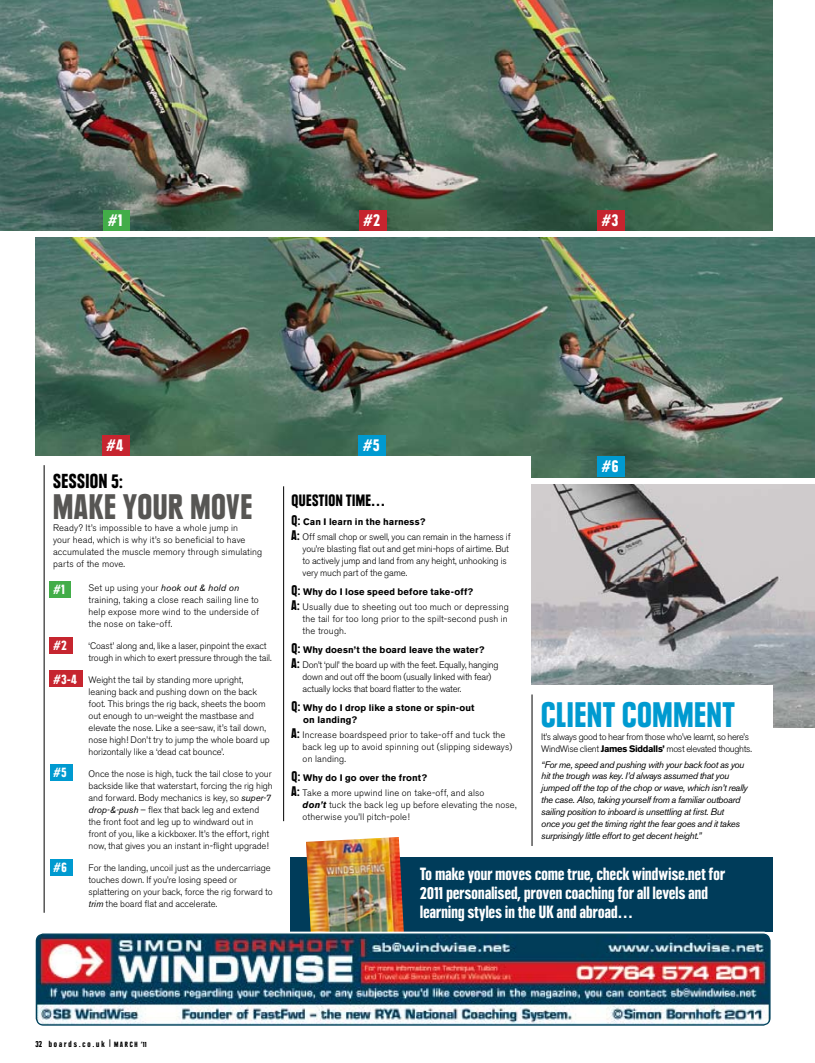
<style>
.page{position:relative;width:815px;height:1063px;background:#fff}
.page>*{position:absolute;margin:0;border:0;box-sizing:border-box;transform-origin:0 0}
.t1{font:900 condensed 35px "Plak";letter-spacing:.025em;color:#009ad0}
.t2{font:900 condensed 35px "Plak";letter-spacing:.03em;color:#575654}
.t3{font:900 condensed 20px "Plak";color:#000}
.t4{font:900 condensed 17.5px/18.8px "Plak";letter-spacing:.015em;color:#fff}
.t5{font:900 condensed 17.25px "Plak";color:#fff}
.t6{font:900 condensed 16.25px "Plak";letter-spacing:.025em;color:#000}
.t7{font:900 condensed 13.75px "Plak";color:#fff}
.t8{font:300 9.38px/11.9px "Akzidenz Grotesk BE";letter-spacing:-.005em;color:#000}
.t9{font:300 9.38px/11.9px "Akzidenz Grotesk BE";letter-spacing:.015em;color:#000}
.t10{font:italic 9.38px/11.9px "Akzidenz Grotesk BE";letter-spacing:-.035em;color:#000}
.t11{font:300 9.38px/15.4px "Akzidenz Grotesk BE";letter-spacing:-.025em;color:#000}
.t12{font:300 9.38px/11.9px "Akzidenz Grotesk BE";letter-spacing:-.035em;color:#000}
.t13{font:700 9.38px/11.9px "Akzidenz Grotesk BE";letter-spacing:.015em;color:#000}
.t14{font:900 condensed 8.75px "Plak";letter-spacing:.22em;color:#000}
.s1{font-weight:400;font-style:italic}
.s2{font-family:"Plak";font-weight:900;font-stretch:condensed;font-size:13.75px}
.s3{font-weight:700}
.s4{font-weight:700;font-style:italic}
.s5{font-size:7.5px}
</style>
<div class="page">
<img style="left:0;top:0;width:772px;height:231px">
<img style="left:35px;top:238px;width:780px;height:239px">
<div style="left:16px;top:456px;width:514px;height:136px;background:#fff"></div>
<div style="left:50px;top:581px;width:21px;height:17px;background:#42ad48"></div>
<div style="left:103px;top:210px;width:27px;height:21px;background:#42ad48"></div>
<div style="left:359px;top:210px;width:28px;height:21px;background:#c6252f"></div>
<div style="left:102px;top:435px;width:28px;height:21px;background:#c6252f"></div>
<div style="left:358px;top:435px;width:28px;height:21px;background:#009ad0"></div>
<div style="left:597px;top:456px;width:28px;height:21px;background:#009ad0"></div>
<div style="left:597px;top:210px;width:28px;height:21px;background:#c6252f"></div>
<div style="left:50px;top:637px;width:23px;height:17px;background:#c6252f"></div>
<div style="left:50px;top:671px;width:33px;height:16px;background:#c6252f"></div>
<div style="left:50px;top:764px;width:23px;height:17px;background:#009ad0"></div>
<div style="left:50px;top:859px;width:23px;height:17px;background:#009ad0"></div>
<div style="left:290px;top:857px;width:482px;height:74px;background:#003c5a"></div>
<img style="left:306px;top:837px;width:99px;height:95px">
<img style="left:40px;top:938px;width:726px;height:84px">
<div style="left:34px;top:932px;width:738px;height:96px;border:5px solid #fff;border-radius:7px"></div>
<div style="left:36px;top:934px;width:735px;height:92px;border:1px solid #00415b;border-radius:7px"></div>
<img style="left:531px;top:484px;width:284px;height:244px">
<div style="left:528px;top:685px;width:244px;height:155px;background:#fff"></div>
<hr style="left:44px;top:465px;width:1px;height:448px;background:#000">
<hr style="left:283px;top:486px;width:1px;height:335px;background:#000">
<hr style="left:532px;top:694px;width:1px;height:152px;background:#000">
<h3 class="t5" style="left:108px;top:210px;width:16px">#1</h3>
<h3 class="t5" style="left:363px;top:210px;width:18px">#2</h3>
<h3 class="t5" style="left:106px;top:435px;width:18px">#4</h3>
<h3 class="t5" style="left:363px;top:435px;width:18px">#5</h3>
<h3 class="t5" style="left:601px;top:210px;width:18px">#3</h3>
<h2 class="t3" style="left:53px;top:469px;width:9px">SESSION</h2>
<h2 class="t3" style="left:111px;top:469px;width:13px">5:</h2>
<h1 class="t2" style="left:53px;top:486px;width:199px">MAKE YOUR MOVE</h1>
<p class="t9" style="left:53px;top:522px;width:211px">Ready? It’s impossible to have a whole jump in<br>your head, which is why it’s so beneficial to have accumulated the muscle memory through simulating parts of the move.</p>
<p class="t9" style="left:89px;top:582px;width:172px">Set up using your <span class="s1">hook out &amp; hold on </span>training, taking a close reach sailing line to help expose more wind to the underside of the nose on take-off.</p>
<p class="t8" style="left:89px;top:640px;width:185px">‘Coast’ along and, like a laser, pinpoint the exact trough in which to exert pressure through the tail.</p>
<p class="t8" style="left:89px;top:675px;width:183px">Weight the tail by standing more upright, leaning back and pushing down on the back foot. This brings the rig back, sheets the boom out enough to un-weight the mastbase and elevate the nose. Like a see-saw, it’s tail down, nose high! Don’t try to jump the whole board up horizontally like a ‘dead cat bounce’.</p>
<p class="t8" style="left:89px;top:768px;width:186px">Once the nose is high, tuck the tail close to your backside like that waterstart, forcing the rig high and forward. Body mechanics is key, so <span class="s1">super-7 drop-&amp;-push</span> – flex that back leg and extend the front foot and leg up to windward out in front of you, like a kickboxer. It’s the effort, right now, that gives you an instant in-flight upgrade!</p>
<p class="t8" style="left:89px;top:862px;width:186px">For the landing, uncoil just as the undercarriage touches down. If you’re losing speed or splattering on your back, force the rig forward to <span class="s1">trim</span> the board flat and accelerate.</p>
<h3 class="t7" style="left:53px;top:581px;width:13px">#1</h3>
<h3 class="t7" style="left:53px;top:637px;width:15px">#2</h3>
<h3 class="t7" style="left:53px;top:671px;width:25px">#3-4</h3>
<h3 class="t7" style="left:53px;top:765px;width:15px">#5</h3>
<h3 class="t7" style="left:53px;top:859px;width:15px">#6</h3>
<h3 class="t6" style="left:292px;top:490px;width:95px">Question TIME…</h3>
<p class="t8" style="left:292px;top:514px;width:220px;line-height:15.4px"><span class="s2">Q:</span> <span class="s3">Can I learn in the harness?<br></span><span class="s2">A:</span> Off small chop or swell, you can remain in the harness if</p>
<p class="t8" style="left:303px;top:543px;width:208px">you’re blasting flat out and get mini-hops of airtime. But to actively jump and land from any height, unhooking is very much part of the game.</p>
<p class="t9" style="left:292px;top:584px;width:219px;line-height:15.4px"><span class="s2">Q:</span> <span class="s3">Why do I lose speed before take-off?<br></span><span class="s2">A:</span> Usually due to sheeting out too much or depressing</p>
<p class="t9" style="left:303px;top:613px;width:207px">the tail for too long prior to the spilt-second push in the trough.</p>
<p class="t11" style="left:292px;top:642px;width:208px"><span class="s2">Q:</span> <span class="s3">Why doesn’t the board leave the water?<br></span><span class="s2">A:</span> Don’t ‘pull’ the board up with the feet. Equally, hanging</p>
<p class="t11" style="left:303px;top:671px;width:190px;line-height:11.9px">down and out off the boom (usually linked with fear) actually locks that board flatter to the water.</p>
<p class="t13" style="left:303px;top:702px;width:173px;text-indent:-12px"><span class="s2">Q:</span> Why do I drop like a stone or spin-out on landing?</p>
<p class="t9" style="left:303px;top:729px;width:211px;text-indent:-11px"><span class="s2">A:</span> Increase boardspeed prior to take-off and tuck the back leg up to avoid spinning out (slipping sideways) on landing.</p>
<p class="t9" style="left:292px;top:770px;width:194px;line-height:15.4px"><span class="s2">Q:</span> <span class="s3">Why do I go over the front?<br></span><span class="s2">A:</span> Take a more upwind line on take-off, and also</p>
<p class="t9" style="left:303px;top:799px;width:215px"><span class="s4">don’t</span> tuck the back leg up before elevating the nose, otherwise you’ll pitch-pole!</p>
<h3 class="t5" style="left:601px;top:456px;width:19px">#6</h3>
<h1 class="t1" style="left:541px;top:694px;width:191px">Client Comment</h1>
<p class="t12" style="left:541px;top:731px;width:212px">It’s always good to hear from those who’ve learnt, so here’s<br>WindWise client <span class="s3">James Siddalls’</span> most elevated thoughts.</p>
<p class="t10" style="left:541px;top:758px;width:208px">“For me, speed and pushing with your back foot as you hit the trough was key. I’d always assumed that you jumped off the top of the chop or wave, which isn’t really the case. Also, taking yourself from a familiar outboard sailing position to inboard is unsettling at first. But<br>once you get the timing right the fear goes and it takes surprisingly little effort to get decent height.”</p>
<h3 class="t4" style="left:420px;top:865px;width:306px">To make your moves come true, check windwise.net for<br>2011 personalised, proven coaching for all levels and learning styles in the UK and abroad…</h3>
<p class="t14" style="left:35px;top:1038px;width:113px">32 boards.co.uk <span class="s5">| MARCH ’11</span></p>
</div>
